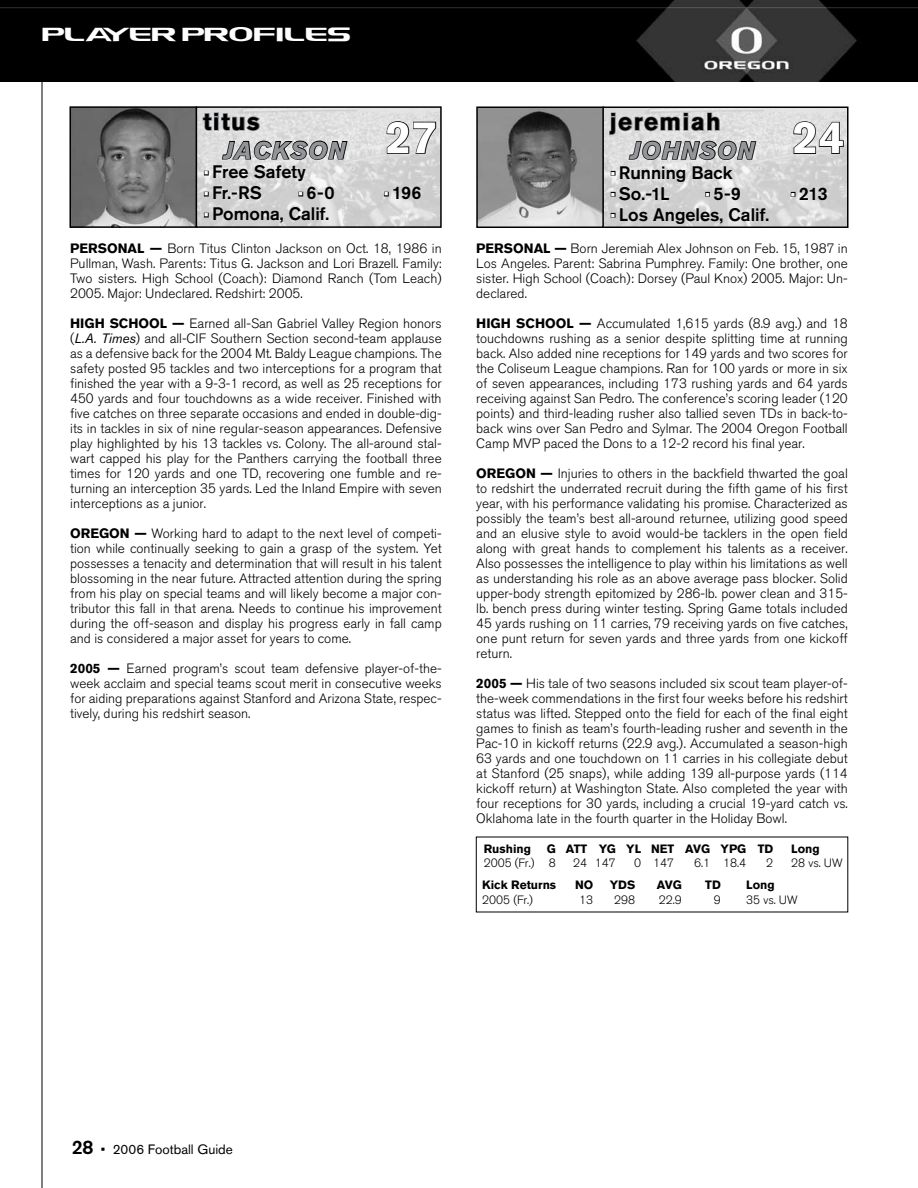
<style>
.page{position:relative;width:918px;height:1188px;background:#fff}
.page>*{position:absolute;margin:0;border:0;box-sizing:border-box;transform-origin:0 0}
.t1{font:700 24px/28.8px "Akzidenz Grotesk BQ";color:#000}
.t2{font:italic 700 24px/28.8px "Akzidenz Grotesk BQ";letter-spacing:.06em;color:#939598}
.t3{font:500 18px "Akzidenz Grotesk BQ";color:#000}
.t4{font:18px "Oregon University";color:#fff}
.t5{font:300 13.5px/15px "Akzidenz Grotesk BQ";color:#000;text-align:justify}
.t6{font:13.5px "Akzidenz Grotesk BQ";color:#000}
.t7{font:700 13.5px "Akzidenz Grotesk BQ";color:#000}
.t8{font:300 12px "Akzidenz Grotesk BQ";color:#000}
.t9{font:700 12px "Akzidenz Grotesk BQ";color:#000}
.s1{font-style:normal;color:#000}
.s2{font-weight:300;font-size:15px;color:#fff}
.s3{font-style:italic;color:#939598}
.s4{font-weight:700}
.s5{font-weight:400;font-style:italic}
.s6{font-weight:500;font-size:19.5px}
</style>
<div class="page">
<img style="left:0;top:0;width:918px;height:82px">
<hr style="left:42px;top:67px;width:1px;height:1121px;background:#000">
<img style="left:72px;top:109px;width:367px;height:116px">
<div style="left:196px;top:106px;width:246px;height:122px;border:2px solid #000"></div>
<svg style="left:202px;top:112px;width:59px;height:20px"></svg>
<svg style="left:221px;top:139px;width:127px;height:22px;background:#9a9a9a"></svg>
<svg style="left:385px;top:120px;width:53px;height:34px;background:#afafaf"></svg>
<svg style="left:204px;top:171px;width:5px;height:5px"></svg>
<svg style="left:204px;top:192px;width:5px;height:5px"></svg>
<svg style="left:298px;top:192px;width:5px;height:5px"></svg>
<svg style="left:384px;top:192px;width:5px;height:5px"></svg>
<svg style="left:204px;top:213px;width:5px;height:5px"></svg>
<div style="left:69px;top:106px;width:128px;height:122px;border:2px solid #000"></div>
<img style="left:479px;top:109px;width:367px;height:116px">
<div style="left:602px;top:106px;width:247px;height:122px;border:2px solid #000"></div>
<svg style="left:608px;top:110px;width:149px;height:51px;background:#bcbcbc"></svg>
<svg style="left:792px;top:120px;width:53px;height:35px;background:#acacac"></svg>
<svg style="left:611px;top:171px;width:5px;height:5px"></svg>
<svg style="left:611px;top:192px;width:5px;height:5px"></svg>
<svg style="left:705px;top:192px;width:5px;height:5px"></svg>
<svg style="left:791px;top:192px;width:5px;height:5px"></svg>
<svg style="left:611px;top:213px;width:5px;height:5px"></svg>
<div style="left:476px;top:106px;width:128px;height:122px;border:2px solid #000"></div>
<h2 class="t4" style="left:42px;top:27px;width:310px">PLAYER PROFILES</h2>
<h1 class="t2" style="left:224px;top:107px;width:215px;text-indent:-21px"><span class="s1">titus<br></span>JACKSON <sup>27</sup></h1>
<h2 class="t3" style="left:204px;top:161px;width:103px"><span class="s2">•</span> Free Safety</h2>
<h2 class="t3" style="left:204px;top:182px;width:60px"><span class="s2">•</span> Fr.-RS</h2>
<h2 class="t3" style="left:298px;top:182px;width:38px"><span class="s2">•</span> 6-0</h2>
<h2 class="t3" style="left:384px;top:182px;width:39px"><span class="s2">•</span> 196</h2>
<h2 class="t3" style="left:204px;top:203px;width:127px"><span class="s2">•</span> Pomona, Calif.</h2>
<h1 class="t1" style="left:631px;top:107px;width:215px;text-indent:-21px">jeremiah<br><span class="s3">JOHNSON</span> <sup>24</sup></h1>
<h2 class="t3" style="left:611px;top:161px;width:124px"><span class="s2">•</span> Running Back</h2>
<h2 class="t3" style="left:611px;top:182px;width:61px"><span class="s2">•</span> So.-1L</h2>
<h2 class="t3" style="left:705px;top:182px;width:37px"><span class="s2">•</span> 5-9</h2>
<h2 class="t3" style="left:791px;top:182px;width:39px"><span class="s2">•</span> 213</h2>
<h2 class="t3" style="left:611px;top:203px;width:160px"><span class="s2">•</span> Los Angeles, Calif.</h2>
<p class="t5" style="left:70px;top:241px;width:373px;text-indent:37px"><span class="s4">ONAL —</span> Born Titus Clinton Jackson on Oct. 18, 1986 in Pullman, Wash. Parents: Titus G. Jackson and Lori Brazell. Family:<br>Two sisters. High School (Coach): Diamond Ranch (Tom Leach)<br>2005. Major: Undeclared. Redshirt: 2005.</p>
<p class="t5" style="left:70px;top:316px;width:373px"><span class="s4">HIGH SCHOOL —</span> Earned all-San Gabriel Valley Region honors (<span class="s5">L.A. Times</span>) and all-CIF Southern Section second-team applause as a defensive back for the 2004 Mt. Baldy League champions. The safety posted 95 tackles and two interceptions for a program that finished the year with a 9-3-1 record, as well as 25 receptions for 450 yards and four touchdowns as a wide receiver. Finished with five catches on three separate occasions and ended in double-dig&shy;its in tackles in six of nine regular-season appearances. Defensive play highlighted by his 13 tackles vs. Colony. The all-around stal&shy;wart capped his play for the Panthers carrying the football three times for 120 yards and one TD, recovering one fumble and re&shy;turning an interception 35 yards. Led the Inland Empire with seven interceptions as a junior.</p>
<p class="t5" style="left:70px;top:526px;width:373px"><span class="s4">OREGON —</span> Working hard to adapt to the next level of competi&shy;tion while continually seeking to gain a grasp of the system. Yet possesses a tenacity and determination that will result in his talent blossoming in the near future. Attracted attention during the spring from his play on special teams and will likely become a major con&shy;tributor this fall in that arena. Needs to continue his improvement during the off-season and display his progress early in fall camp and is considered a major asset for years to come.</p>
<p class="t5" style="left:70px;top:661px;width:373px"><span class="s4">2005 —</span> Earned program’s scout team defensive player-of-the&shy;week acclaim and special teams scout merit in consecutive weeks for aiding preparations against Stanford and Arizona State, respec&shy;tively, during his redshirt season.</p>
<p class="t7" style="left:70px;top:241px;width:20px">PERS</p>
<p class="t5" style="left:476px;top:241px;width:373px;text-indent:37px"><span class="s4">ONAL —</span> Born Jeremiah Alex Johnson on Feb. 15, 1987 in Los Angeles. Parent: Sabrina Pumphrey. Family: One brother, one sister. High School (Coach): Dorsey (Paul Knox) 2005. Major: Un&shy;declared.</p>
<p class="t5" style="left:476px;top:316px;width:373px"><span class="s4">HIGH SCHOOL —</span> Accumulated 1,615 yards (8.9 avg.) and 18 touchdowns rushing as a senior despite splitting time at running back. Also added nine receptions for 149 yards and two scores for the Coliseum League champions. Ran for 100 yards or more in six of seven appearances, including 173 rushing yards and 64 yards receiving against San Pedro. The conference’s scoring leader (120 points) and third-leading rusher also tallied seven TDs in back-to&shy;back wins over San Pedro and Sylmar. The 2004 Oregon Football Camp MVP paced the Dons to a 12-2 record his final year.</p>
<p class="t5" style="left:476px;top:466px;width:373px"><span class="s4">OREGON —</span> Injuries to others in the backfield thwarted the goal to redshirt the underrated recruit during the fifth game of his first year, with his performance validating his promise. Characterized as possibly the team’s best all-around returnee, utilizing good speed and an elusive style to avoid would-be tacklers in the open field along with great hands to complement his talents as a receiver.<br>Also possesses the intelligence to play within his limitations as well as understanding his role as an above average pass blocker. Solid upper-body strength epitomized by 286-lb. power clean and 315- lb. bench press during winter testing. Spring Game totals included 45 yards rushing on 11 carries, 79 receiving yards on five catches, one punt return for seven yards and three yards from one kickoff return.</p>
<p class="t5" style="left:476px;top:676px;width:373px"><span class="s4">2005 —</span> His tale of two seasons included six scout team player-of&shy;the-week commendations in the first four weeks before his redshirt status was lifted. Stepped onto the field for each of the final eight games to finish as team’s fourth-leading rusher and seventh in the Pac-10 in kickoff returns (22.9 avg.). Accumulated a season-high 63 yards and one touchdown on 11 carries in his collegiate debut at Stanford (25 snaps), while adding 139 all-purpose yards (114 kickoff return) at Washington State. Also completed the year with four receptions for 30 yards, including a crucial 19-yard catch vs.<br>Oklahoma late in the fourth quarter in the Holiday Bowl.</p>
<p class="t9" style="left:476px;top:842px;width:56px">Rushing</p>
<p class="t9" style="left:547px;top:842px;width:77px">G ATT YG YL</p>
<p class="t9" style="left:651px;top:842px;width:170px">NET AVG YPG TD Long</p>
<p class="t8" style="left:484px;top:856px;width:73px">2005 (Fr.) 8</p>
<p class="t8" style="left:573px;top:856px;width:44px">24 147</p>
<p class="t8" style="left:634px;top:856px;width:41px">0 147</p>
<p class="t8" style="left:694px;top:856px;width:53px">6.1 18.4</p>
<p class="t8" style="left:766px;top:856px;width:8px">2</p>
<p class="t8" style="left:791px;top:856px;width:53px">28 vs. UW</p>
<p class="t9" style="left:482px;top:878px;width:75px">Kick Returns</p>
<p class="t9" style="left:575px;top:878px;width:66px">NO YDSA</p>
<p class="t9" style="left:665px;top:878px;width:19px">VG</p>
<p class="t9" style="left:705px;top:878px;width:33px">TD L</p>
<p class="t9" style="left:753px;top:878px;width:23px">ong</p>
<p class="t8" style="left:482px;top:893px;width:52px">2005 (Fr.)</p>
<p class="t8" style="left:579px;top:893px;width:15px">13</p>
<p class="t8" style="left:614px;top:893px;width:22px">298</p>
<p class="t8" style="left:659px;top:893px;width:24px">22.9</p>
<p class="t8" style="left:714px;top:893px;width:8px">9</p>
<p class="t8" style="left:746px;top:893px;width:53px">35 vs. UW</p>
<p class="t7" style="left:476px;top:241px;width:20px">PERS</p>
<p class="t6" style="left:72px;top:1141px;width:163px"><span class="s6">28</span> • 2006 Football Guide</p>
</div>
